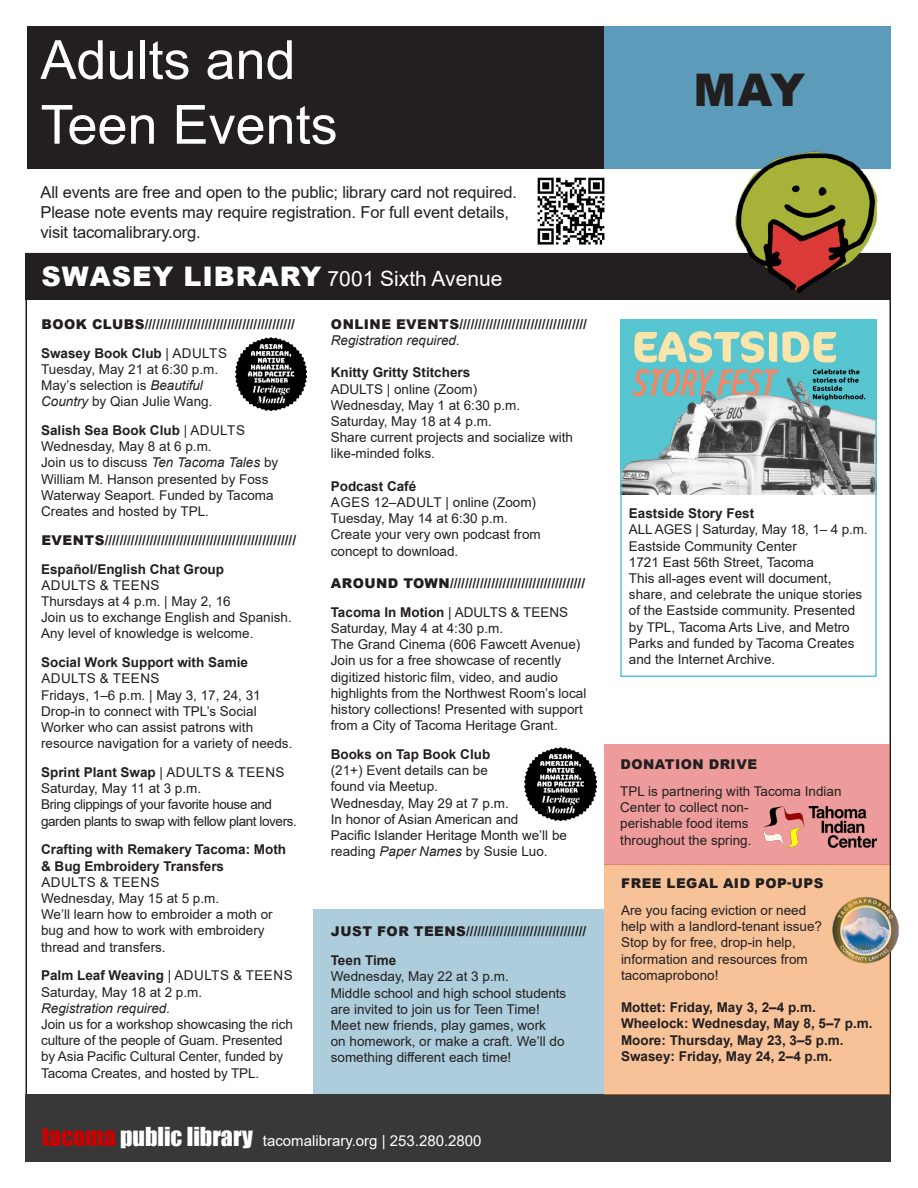
<style>
.page{position:relative;width:918px;height:1188px;background:#fff}
.page>*{position:absolute;margin:0;border:0;box-sizing:border-box;transform-origin:0 0}
.t1{font:54px "Arial";color:#fff}
.t2{font:900 45px "Arial";color:#231f20}
.t3{font:21px "Arial";color:#fff}
.t4{font:16.5px/19.8px "Arial";letter-spacing:-.01em;color:#231f20}
.t5{font:15px "Arial";color:#fff}
.t6{font:13.5px/16.2px "Arial";color:#231f20}
.t7{font:700 13.5px/16.2px "Arial";color:#231f20}
.Paragraph_Style_4{font:900 13.5px "Arial";letter-spacing:.035em;color:#231f20}
.t8{font:13.5px/16.2px "Arial";letter-spacing:-.03em;color:#231f20}
.t9{font:italic 13.5px "Arial";color:#231f20}
.t10{font:13.5px "Arial";letter-spacing:.035em;color:#231f20}
.s1{font-weight:900;font-size:27px}
.s2{font-weight:400}
.s3{font-style:italic}
.s4{font-family:"Impact";font-size:24px;color:#c00}
.s5{font-family:"Impact";font-size:24px}
</style>
<div class="page">
<div style="left:314px;top:909px;width:290px;height:185px;background:#adcddc"></div>
<div style="left:27px;top:26px;width:577px;height:143px;background:#231f20"></div>
<div style="left:604px;top:26px;width:287px;height:143px;background:#5c9bba"></div>
<div style="left:26px;top:254px;width:865px;height:46px;background:#231f20"></div>
<div style="left:26px;top:1094px;width:865px;height:68px;background:#373837"></div>
<img style="left:537px;top:177px;width:68px;height:68px">
<img style="left:735px;top:151px;width:144px;height:142px">
<div style="left:604px;top:864px;width:286px;height:230px;background:#f8c299"></div>
<img style="left:832px;top:896px;width:67px;height:68px">
<div style="left:604px;top:744px;width:286px;height:121px;background:#ed9c9b"></div>
<img style="left:763px;top:806px;width:113px;height:41px">
<img style="left:525px;top:748px;width:71px;height:72px">
<img style="left:235px;top:338px;width:71px;height:72px">
<img style="left:623px;top:322px;width:251px;height:172px">
<div style="left:620px;top:319px;width:257px;height:358px;border:2px solid #57c6d1"></div>
<p class="t1" style="left:40px;top:23px;width:257px">Adults and</p>
<p class="t1" style="left:40px;top:88px;width:299px">Teen Events</p>
<p class="t4" style="left:40px;top:183px;width:478px">All events are free and open to the public; library card not required.<br>Please note events may require registration. For full event details, visit tacomalibrary.org.</p>
<p class="t3" style="left:41px;top:264px;width:462px"><span class="s1">SWASEY LIBRARY</span> 7001 Sixth Avenue</p>
<p class="Paragraph_Style_4" style="left:41px;top:314px;width:255px">BOOK CLUBS////////////////////////////////////////</p>
<p class="t7" style="left:41px;top:345px;width:187px">Swasey Book Club <span class="s2">| ADULTS</span></p>
<p class="t6" style="left:41px;top:361px;width:179px">Tuesday, May 21 at 6:30 p.m.</p>
<p class="t6" style="left:41px;top:377px;width:173px">May’s selection is <span class="s3">Beautiful<br>Country</span> by Qian Julie Wang.</p>
<p class="t7" style="left:41px;top:422px;width:205px">Salish Sea Book Club <span class="s2">| ADULTS</span></p>
<p class="t6" style="left:41px;top:438px;width:172px">Wednesday, May 8 at 6 p.m.</p>
<p class="t6" style="left:41px;top:455px;width:239px">Join us to discuss <span class="s3">Ten Tacoma Tales</span> by William M. Hanson presented by Foss Waterway Seaport. Funded by Tacoma Creates and hosted by TPL.</p>
<p class="Paragraph_Style_4" style="left:41px;top:530px;width:256px">EVENTS///////////////////////////////////////////////////</p>
<p class="t7" style="left:41px;top:561px;width:185px">Español/English Chat Group</p>
<p class="t10" style="left:41px;top:576px;width:120px">ADULTS &amp; TEENS</p>
<p class="t6" style="left:41px;top:593px;width:191px">Thursdays at 4 p.m. | May 2, 16</p>
<p class="t6" style="left:41px;top:609px;width:252px">Join us to exchange English and Spanish.<br>Any level of knowledge is welcome.</p>
<p class="t7" style="left:41px;top:655px;width:208px">Social Work Support with Samie</p>
<p class="t10" style="left:41px;top:669px;width:120px">ADULTS &amp; TEENS</p>
<p class="t6" style="left:41px;top:687px;width:221px">Fridays, 1–6 p.m. | May 3, 17, 24, 31</p>
<p class="t6" style="left:41px;top:703px;width:253px">Drop-in to connect with TPL’s Social<br>Worker who can assist patrons with resource navigation for a variety of needs.</p>
<p class="t7" style="left:41px;top:764px;width:245px">Sprint Plant Swap <span class="s2">| ADULTS &amp; TEENS</span></p>
<p class="t6" style="left:41px;top:780px;width:162px">Saturday, May 11 at 3 p.m.</p>
<p class="t8" style="left:41px;top:797px;width:257px">Bring clippings of your favorite house and garden plants to swap with fellow plant lovers.</p>
<p class="t7" style="left:41px;top:842px;width:247px">Crafting with Remakery Tacoma: Moth &amp; Bug Embroidery Transfers</p>
<p class="t10" style="left:41px;top:873px;width:120px">ADULTS &amp; TEENS</p>
<p class="t6" style="left:41px;top:890px;width:180px">Wednesday, May 15 at 5 p.m.</p>
<p class="t6" style="left:41px;top:906px;width:233px">We’ll learn how to embroider a moth or bug and how to work with embroidery thread and transfers.</p>
<p class="t7" style="left:41px;top:968px;width:253px">Palm Leaf Weaving <span class="s2">| ADULTS &amp; TEENS</span></p>
<p class="t6" style="left:41px;top:984px;width:163px">Saturday, May 18 at 2 p.m.</p>
<p class="t9" style="left:41px;top:999px;width:131px">Registration required.</p>
<p class="t6" style="left:41px;top:1016px;width:253px">Join us for a workshop showcasing the rich culture of the people of Guam. Presented by Asia Pacific Cultural Center, funded by Tacoma Creates, and hosted by TPL.</p>
<p class="Paragraph_Style_4" style="left:331px;top:314px;width:258px">ONLINE EVENTS//////////////////////////////////</p>
<p class="t9" style="left:331px;top:332px;width:131px">Registration required.</p>
<p class="t7" style="left:331px;top:365px;width:141px">Knitty Gritty Stitchers</p>
<p class="t6" style="left:331px;top:381px;width:148px">ADULTS | online (Zoom)</p>
<p class="t6" style="left:331px;top:397px;width:191px">Wednesday, May 1 at 6:30 p.m.</p>
<p class="t6" style="left:331px;top:413px;width:163px">Saturday, May 18 at 4 p.m.</p>
<p class="t6" style="left:331px;top:429px;width:244px">Share current projects and socialize with like-minded folks.</p>
<p class="t7" style="left:331px;top:478px;width:87px">Podcast Café</p>
<p class="t6" style="left:331px;top:494px;width:207px">AGES 12–ADULT | online (Zoom)</p>
<p class="t6" style="left:331px;top:510px;width:179px">Tuesday, May 14 at 6:30 p.m.</p>
<p class="t6" style="left:331px;top:527px;width:212px">Create your very own podcast from concept to download.</p>
<p class="Paragraph_Style_4" style="left:331px;top:573px;width:256px">AROUND TOWN////////////////////////////////////</p>
<p class="t7" style="left:331px;top:604px;width:239px">Tacoma In Motion <span class="s2">| ADULTS &amp; TEENS</span></p>
<p class="t6" style="left:331px;top:620px;width:174px">Saturday, May 4 at 4:30 p.m.</p>
<p class="t6" style="left:331px;top:636px;width:251px">The Grand Cinema (606 Fawcett Avenue)</p>
<p class="t6" style="left:331px;top:653px;width:257px">Join us for a free showcase of recently digitized historic film, video, and audio highlights from the Northwest Room’s local history collections! Presented with support from a City of Tacoma Heritage Grant.</p>
<p class="t7" style="left:331px;top:746px;width:161px">Books on Tap Book Club</p>
<p class="t6" style="left:331px;top:762px;width:159px">(21+) Event details can be found via Meetup.</p>
<p class="t6" style="left:331px;top:795px;width:180px">Wednesday, May 29 at 7 p.m.</p>
<p class="t6" style="left:331px;top:811px;width:238px">In honor of Asian American and<br>Pacific Islander Heritage Month we’ll be reading <span class="s3">Paper Names</span> by Susie Luo.</p>
<p class="Paragraph_Style_4" style="left:331px;top:922px;width:257px">JUST FOR TEENS////////////////////////////////</p>
<p class="t7" style="left:331px;top:953px;width:67px">Teen Time</p>
<p class="t6" style="left:331px;top:969px;width:180px">Wednesday, May 22 at 3 p.m.</p>
<p class="t6" style="left:331px;top:985px;width:237px">Middle school and high school students are invited to join us for Teen Time!<br>Meet new friends, play games, work<br>on homework, or make a craft. We’ll do something different each time!</p>
<p class="t5" style="left:42px;top:1131px;width:441px"><span class="s4">tacoma</span> <span class="s5">public library</span> tacomalibrary.org | 253.280.2800</p>
<p class="t2" style="left:693px;top:57px;width:113px">MAY</p>
<p class="t7" style="left:629px;top:506px;width:127px">Eastside Story Fest</p>
<p class="t6" style="left:629px;top:522px;width:240px">ALL AGES | Saturday, May 18, 1– 4 p.m.</p>
<p class="t6" style="left:629px;top:538px;width:170px">Eastside Community Center</p>
<p class="t6" style="left:629px;top:554px;width:187px">1721 East 56th Street, Tacoma</p>
<p class="t6" style="left:629px;top:570px;width:235px">This all-ages event will document, share, and celebrate the unique stories of the Eastside community. Presented by TPL, Tacoma Arts Live, and Metro Parks and funded by Tacoma Creates and the Internet Archive.</p>
<p class="Paragraph_Style_4" style="left:620px;top:754px;width:138px">DONATION DRIVE</p>
<p class="t6" style="left:620px;top:783px;width:223px">TPL is partnering with Tacoma Indian<br>Center to collect non-<br>perishable food items<br>throughout the spring.</p>
<p class="Paragraph_Style_4" style="left:621px;top:873px;width:204px">FREE LEGAL AID POP-UPS</p>
<p class="t6" style="left:621px;top:902px;width:203px">Are you facing eviction or need help with a landlord-tenant issue?<br>Stop by for free, drop-in help, information and resources from tacomaprobono!</p>
<p class="t7" style="left:621px;top:1000px;width:196px">Mottet: Friday, May 3, 2–4 p.m.</p>
<p class="t7" style="left:621px;top:1016px;width:253px">Wheelock: Wednesday, May 8, 5–7 p.m.</p>
<p class="t7" style="left:621px;top:1032px;width:224px">Moore: Thursday, May 23, 3–5 p.m.</p>
<p class="t7" style="left:621px;top:1048px;width:213px">Swasey: Friday, May 24, 2–4 p.m.</p>
</div>
